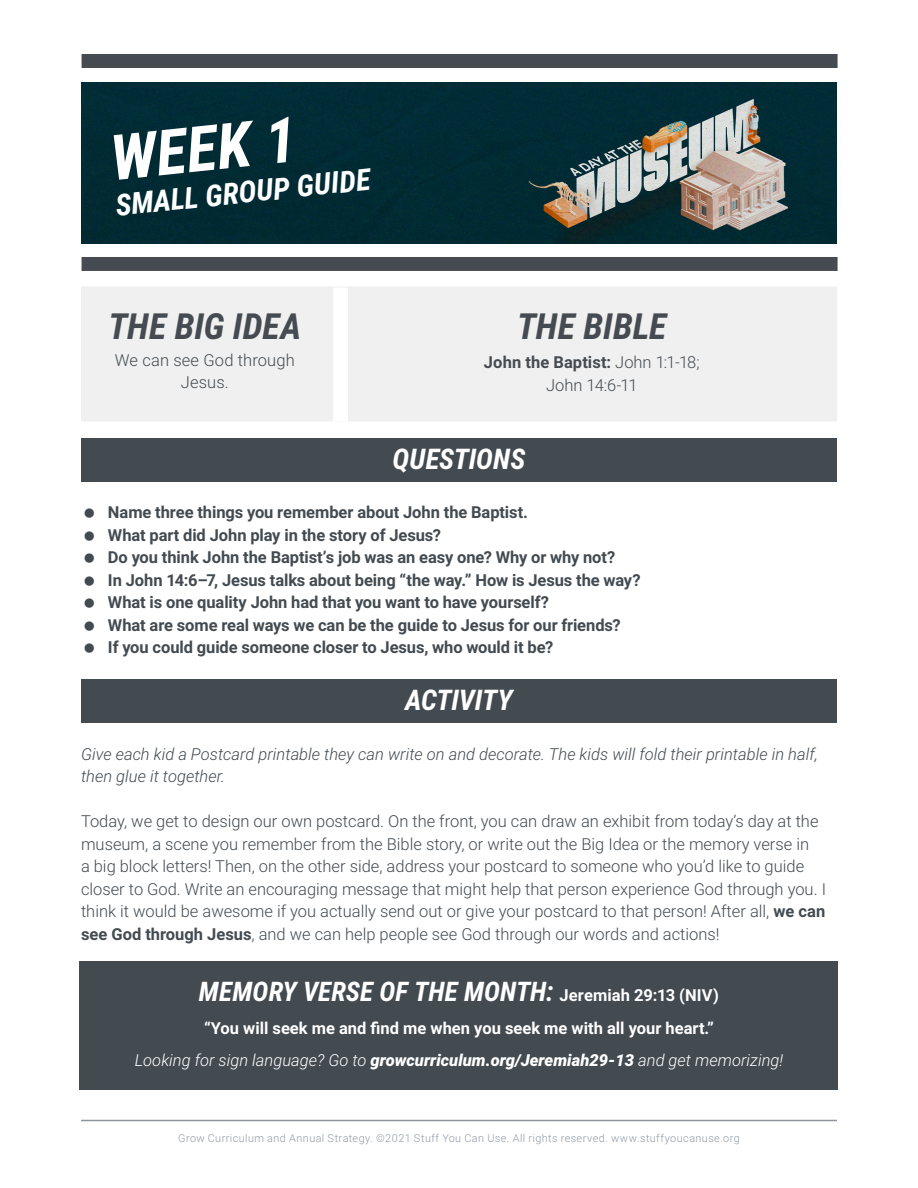
<style>
.page{position:relative;width:918px;height:1188px;background:#fff}
.page>*{position:absolute;margin:0;border:0;box-sizing:border-box;transform-origin:0 0}
.t1{font:italic 700 63px "Roboto Condensed";color:#fff}
.t2{font:italic 700 36px "Roboto Condensed";color:#454b51}
.t3{font:italic 700 30px "Roboto Condensed";color:#fff}
.t4{font:italic 700 28.5px "Roboto Condensed";letter-spacing:-.005em;color:#fff}
.t5{font:italic 700 27px "Roboto Condensed";letter-spacing:.005em;color:#fff}
.t6{font:300 16.5px/22.5px "Roboto";color:#434a50;text-align:center}
.t7{font:700 16.5px/22.5px "Roboto";letter-spacing:-.005em;color:#434a50}
.t8{font:700 16.5px/31.5px "Roboto";color:#fff;text-align:center}
.t9{font:italic 300 16.5px/22.5px "Roboto";color:#434a50}
.t10{font:300 16.5px/22.5px "Roboto";letter-spacing:-.005em;color:#454b51;text-align:center}
.t11{font:300 10.8px "Roboto";letter-spacing:.04em;color:#8f99a6}
.s1{font-weight:700}
.s2{font-family:"Roboto";font-style:normal;font-size:16.5px}
.s3{font-weight:300;font-style:italic}
.s4{font-weight:900;font-style:italic}
</style>
<div class="page">
<hr style="left:81px;top:1120px;width:756px;height:1px;background:#8d949e">
<div style="left:82px;top:54px;width:756px;height:14px;background:#454b51"></div>
<div style="left:82px;top:257px;width:756px;height:14px;background:#454b51"></div>
<img style="left:81px;top:83px;width:756px;height:160px">
<div style="left:81px;top:286px;width:756px;height:136px;background:#f0f0f0"></div>
<div style="left:333px;top:288px;width:15px;height:134px;background:#fff"></div>
<div style="left:81px;top:438px;width:756px;height:44px;background:#434a50"></div>
<div style="left:81px;top:679px;width:756px;height:44px;background:#434a50"></div>
<div style="left:80px;top:961px;width:758px;height:54px;background:#434a50"></div>
<div style="left:80px;top:1001px;width:758px;height:47px;background:#434a50"></div>
<div style="left:80px;top:1034px;width:758px;height:47px;background:#434a50"></div>
<div style="left:80px;top:1057px;width:758px;height:33px;background:#434a50"></div>
<h1 class="t1" style="left:106px;top:114px;width:188px;rotate:-6deg">WEEK 1</h1>
<h3 class="t3" style="left:113px;top:185px;width:258px;rotate:-6deg">SMALL GROUP GUIDE</h3>
<h3 class="t3" style="left:114px;top:188px;width:258px;rotate:-6deg">SMALL GROUP GUIDE</h3>
<h2 class="t2" style="left:108px;top:301px;width:195px">THE BIG IDEA</h2>
<p class="t6" style="left:115px;top:348px;width:181px">We can see God through<br>Jesus.</p>
<h2 class="t2" style="left:517px;top:301px;width:151px">THE BIBLE</h2>
<p class="t10" style="left:484px;top:351px;width:217px"><span class="s1">John the Baptist:</span> John 1:1-18;<br>John 14:6-11</p>
<h3 class="t4" style="left:393px;top:439px;width:134px">QUESTIONS</h3>
<p class="t7" style="left:108px;top:501px;width:534px">Name three things you remember about John the Baptist.<br>What part did John play in the story of Jesus?<br>Do you think John the Baptist’s job was an easy one? Why or why not?<br>In John 14:6–7, Jesus talks about being “the way.” How is Jesus the way?<br>What is one quality John had that you want to have yourself?<br>What are some real ways we can be the guide to Jesus for our friends?<br>If you could guide someone closer to Jesus, who would it be?</p>
<h3 class="t4" style="left:405px;top:680px;width:109px">ACTIVITY</h3>
<p class="t9" style="left:81px;top:742px;width:738px">Give each kid a Postcard printable they can write on and decorate. The kids will fold their printable in half, then glue it together.</p>
<p class="t6" style="left:81px;top:809px;width:747px;text-align:left">Today, we get to design our own postcard. On the front, you can draw an exhibit from today’s day at the museum, a scene you remember from the Bible story, or write out the Big Idea or the memory verse in<br>a big block letters! Then, on the other side, address your postcard to someone who you’d like to guide closer to God. Write an encouraging message that might help that person experience God through you. I think it would be awesome if you actually send out or give your postcard to that person! After all, <span class="s1">we can see God through Jesus</span>, and we can help people see God through our words and actions!</p>
<h3 class="t5" style="left:199px;top:973px;width:522px">MEMORY VERSE OF THE MONTH: <span class="s2">Jeremiah 29:13 (NIV)</span></h3>
<p class="t8" style="left:135px;top:1012px;width:650px">“You will seek me and find me when you seek me with all your heart.”<br><span class="s3">Looking for sign language? Go to</span> <span class="s4">growcurriculum.org/Jeremiah29-13</span> <span class="s3">and get memorizing!</span></p>
<p class="t11" style="left:178px;top:1131px;width:563px">Grow Curriculum and Annual Strategy. ©2021 Stuff You Can Use. All rights reserved. www.stuffyoucanuse.org</p>
</div>
